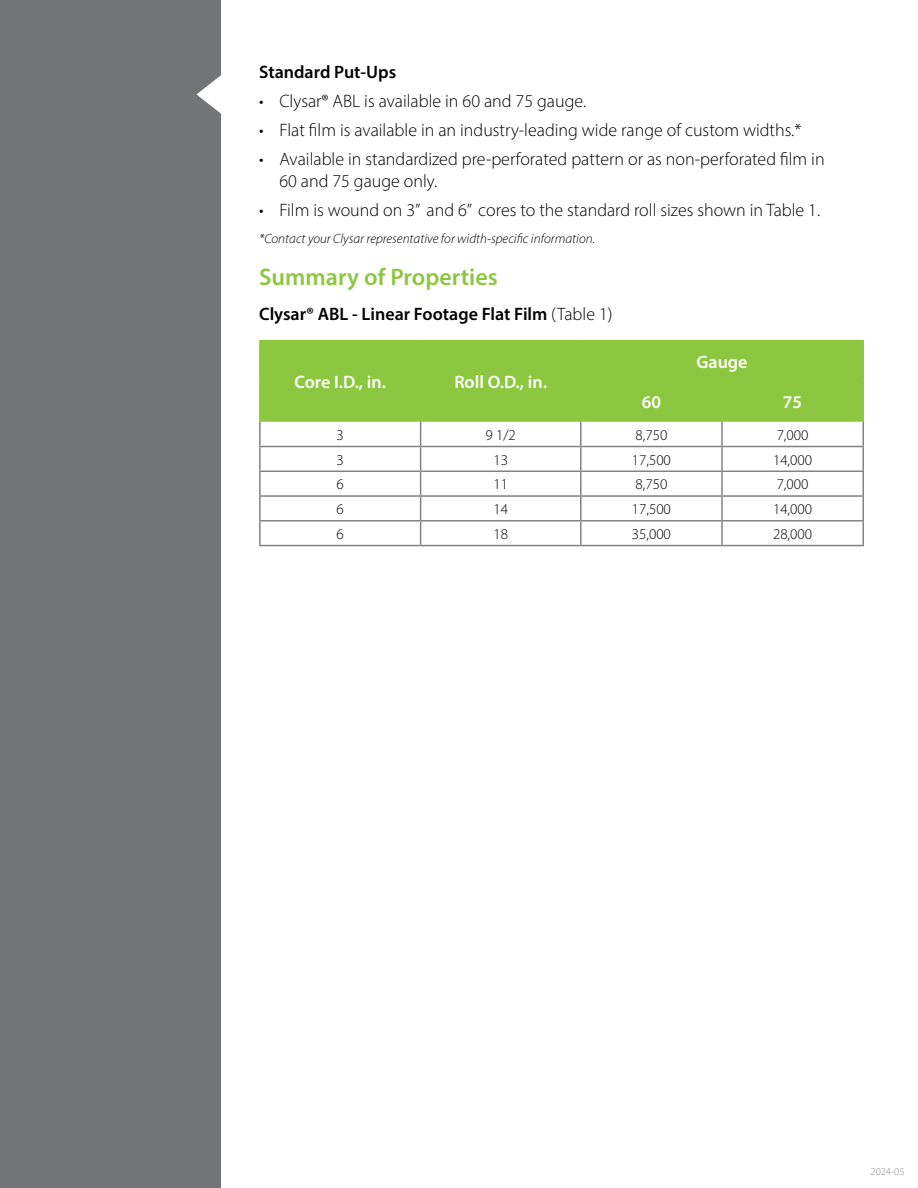
<style>
.page{position:relative;width:918px;height:1188px;background:#fff}
.page>*{position:absolute;margin:0;border:0;box-sizing:border-box;transform-origin:0 0}
.t1{font:600 24px "Myriad Pro";color:#8dc63f}
.t2{font:300 18px/22.2px "Myriad Pro";color:#000}
.t3{font:600 18px "Myriad Pro";color:#000}
.t4{font:600 18px "Myriad Pro";color:#fff}
.t5{font:300 15px "Myriad Pro";color:#000}
.t6{font:italic 300 13.5px "Myriad Pro";color:#000}
.t7{font:300 10.5px "Myriad Pro";color:#898a8d}
.s1{font-weight:300}
</style>
<div class="page">
<div style="left:261px;top:341px;width:601px;height:81px;background:#8dc63f"></div>
<hr style="left:421px;top:340px;width:160px;height:1px;background:#8dc63f">
<hr style="left:581px;top:340px;width:141px;height:1px;background:#8dc63f">
<hr style="left:580px;top:341px;width:2px;height:39px;background:#8dc63f">
<hr style="left:722px;top:340px;width:142px;height:1px;background:#8dc63f">
<hr style="left:862px;top:341px;width:2px;height:39px;background:#8dc63f">
<hr style="left:580px;top:380px;width:142px;height:2px;background:#8dc63f">
<hr style="left:580px;top:382px;width:2px;height:40px;background:#8dc63f">
<hr style="left:722px;top:380px;width:142px;height:2px;background:#8dc63f">
<hr style="left:721px;top:382px;width:2px;height:40px;background:#8dc63f">
<hr style="left:862px;top:382px;width:2px;height:40px;background:#8dc63f">
<hr style="left:259px;top:340px;width:162px;height:1px;background:#8dc63f">
<hr style="left:259px;top:341px;width:2px;height:40px;background:#8dc63f">
<hr style="left:420px;top:341px;width:1px;height:40px;background:#8dc63f">
<hr style="left:259px;top:381px;width:2px;height:41px;background:#8dc63f">
<hr style="left:420px;top:381px;width:1px;height:41px;background:#8dc63f">
<hr style="left:259px;top:422px;width:2px;height:24px;background:#808285">
<hr style="left:580px;top:422px;width:2px;height:24px;background:#808285">
<hr style="left:721px;top:422px;width:2px;height:24px;background:#808285">
<hr style="left:862px;top:422px;width:2px;height:24px;background:#808285">
<hr style="left:259px;top:446px;width:162px;height:1px;background:#808285">
<hr style="left:259px;top:447px;width:2px;height:24px;background:#808285">
<hr style="left:421px;top:446px;width:160px;height:1px;background:#808285">
<hr style="left:581px;top:446px;width:141px;height:1px;background:#808285">
<hr style="left:580px;top:447px;width:2px;height:24px;background:#808285">
<hr style="left:722px;top:446px;width:142px;height:1px;background:#808285">
<hr style="left:721px;top:447px;width:2px;height:24px;background:#808285">
<hr style="left:862px;top:447px;width:2px;height:24px;background:#808285">
<hr style="left:259px;top:471px;width:162px;height:1px;background:#808285">
<hr style="left:259px;top:472px;width:2px;height:23px;background:#808285">
<hr style="left:421px;top:471px;width:160px;height:1px;background:#808285">
<hr style="left:581px;top:471px;width:141px;height:1px;background:#808285">
<hr style="left:580px;top:472px;width:2px;height:23px;background:#808285">
<hr style="left:722px;top:471px;width:142px;height:1px;background:#808285">
<hr style="left:721px;top:472px;width:2px;height:23px;background:#808285">
<hr style="left:862px;top:472px;width:2px;height:23px;background:#808285">
<hr style="left:259px;top:495px;width:162px;height:2px;background:#808285">
<hr style="left:259px;top:497px;width:2px;height:23px;background:#808285">
<hr style="left:421px;top:495px;width:160px;height:2px;background:#808285">
<hr style="left:581px;top:495px;width:141px;height:2px;background:#808285">
<hr style="left:580px;top:497px;width:2px;height:23px;background:#808285">
<hr style="left:722px;top:495px;width:142px;height:2px;background:#808285">
<hr style="left:721px;top:497px;width:2px;height:23px;background:#808285">
<hr style="left:862px;top:497px;width:2px;height:23px;background:#808285">
<hr style="left:259px;top:520px;width:162px;height:2px;background:#808285">
<hr style="left:259px;top:522px;width:2px;height:23px;background:#808285">
<hr style="left:421px;top:520px;width:160px;height:2px;background:#808285">
<svg style="left:420px;top:422px;width:1px;height:123px"></svg>
<hr style="left:581px;top:520px;width:141px;height:2px;background:#808285">
<hr style="left:580px;top:522px;width:2px;height:23px;background:#808285">
<hr style="left:722px;top:520px;width:142px;height:2px;background:#808285">
<hr style="left:721px;top:522px;width:2px;height:23px;background:#808285">
<hr style="left:862px;top:522px;width:2px;height:23px;background:#808285">
<hr style="left:259px;top:545px;width:162px;height:1px;background:#808285">
<hr style="left:421px;top:545px;width:160px;height:1px;background:#808285">
<hr style="left:581px;top:545px;width:141px;height:1px;background:#808285">
<hr style="left:722px;top:545px;width:142px;height:1px;background:#808285">
<div style="left:0;top:0;width:220px;height:1188px;background:#727476"></div>
<svg style="left:196px;top:70px;width:25px;height:48px"></svg>
<p class="t3" style="left:259px;top:61px;width:139px">Standard Put-Ups</p>
<p class="t2" style="left:259px;top:90px;width:329px">• Clysar® ABL is available in 60 and 75 gauge.</p>
<p class="t2" style="left:259px;top:119px;width:544px">• Flat film is available in an industry-leading wide range of custom widths.*</p>
<p class="t2" style="left:279px;top:148px;width:547px;text-indent:-20px">• Available in standardized pre-perforated pattern or as non-perforated film in<br>60 and 75 gauge only.</p>
<p class="t2" style="left:259px;top:199px;width:563px">• Film is wound on 3” and 6” cores to the standard roll sizes shown in Table 1.</p>
<p class="t6" style="left:259px;top:230px;width:338px">*Contact your Clysar representative for width-specific information.</p>
<h1 class="t1" style="left:259px;top:262px;width:240px">Summary of Properties</h1>
<p class="t3" style="left:259px;top:303px;width:355px">Clysar® ABL - Linear Footage Flat Film <span class="s1">(Table 1)</span></p>
<p class="t4" style="left:294px;top:370px;width:93px">Core I.D., in.</p>
<p class="t4" style="left:454px;top:370px;width:94px">Roll O.D., in.</p>
<p class="t4" style="left:696px;top:350px;width:53px">Gauge</p>
<p class="t4" style="left:642px;top:391px;width:21px">60</p>
<p class="t4" style="left:783px;top:391px;width:21px">75</p>
<p class="t5" style="left:337px;top:426px;width:9px">3</p>
<p class="t5" style="left:485px;top:426px;width:32px">9 1/2</p>
<p class="t5" style="left:635px;top:426px;width:33px">8,750</p>
<p class="t5" style="left:777px;top:426px;width:33px">7,000</p>
<p class="t5" style="left:337px;top:450px;width:9px">3</p>
<p class="t5" style="left:493px;top:450px;width:16px">13</p>
<p class="t5" style="left:632px;top:450px;width:41px">17,500</p>
<p class="t5" style="left:773px;top:450px;width:41px">14,000</p>
<p class="t5" style="left:337px;top:475px;width:9px">6</p>
<p class="t5" style="left:493px;top:475px;width:16px">11</p>
<p class="t5" style="left:635px;top:475px;width:33px">8,750</p>
<p class="t5" style="left:777px;top:475px;width:33px">7,000</p>
<p class="t5" style="left:337px;top:500px;width:9px">6</p>
<p class="t5" style="left:493px;top:500px;width:16px">14</p>
<p class="t5" style="left:632px;top:500px;width:41px">17,500</p>
<p class="t5" style="left:773px;top:500px;width:41px">14,000</p>
<p class="t5" style="left:337px;top:525px;width:9px">6</p>
<p class="t5" style="left:493px;top:525px;width:16px">18</p>
<p class="t5" style="left:632px;top:525px;width:41px">35,000</p>
<p class="t5" style="left:773px;top:525px;width:41px">28,000</p>
<p class="t7" style="left:871px;top:1165px;width:35px">2024-05</p>
</div>
